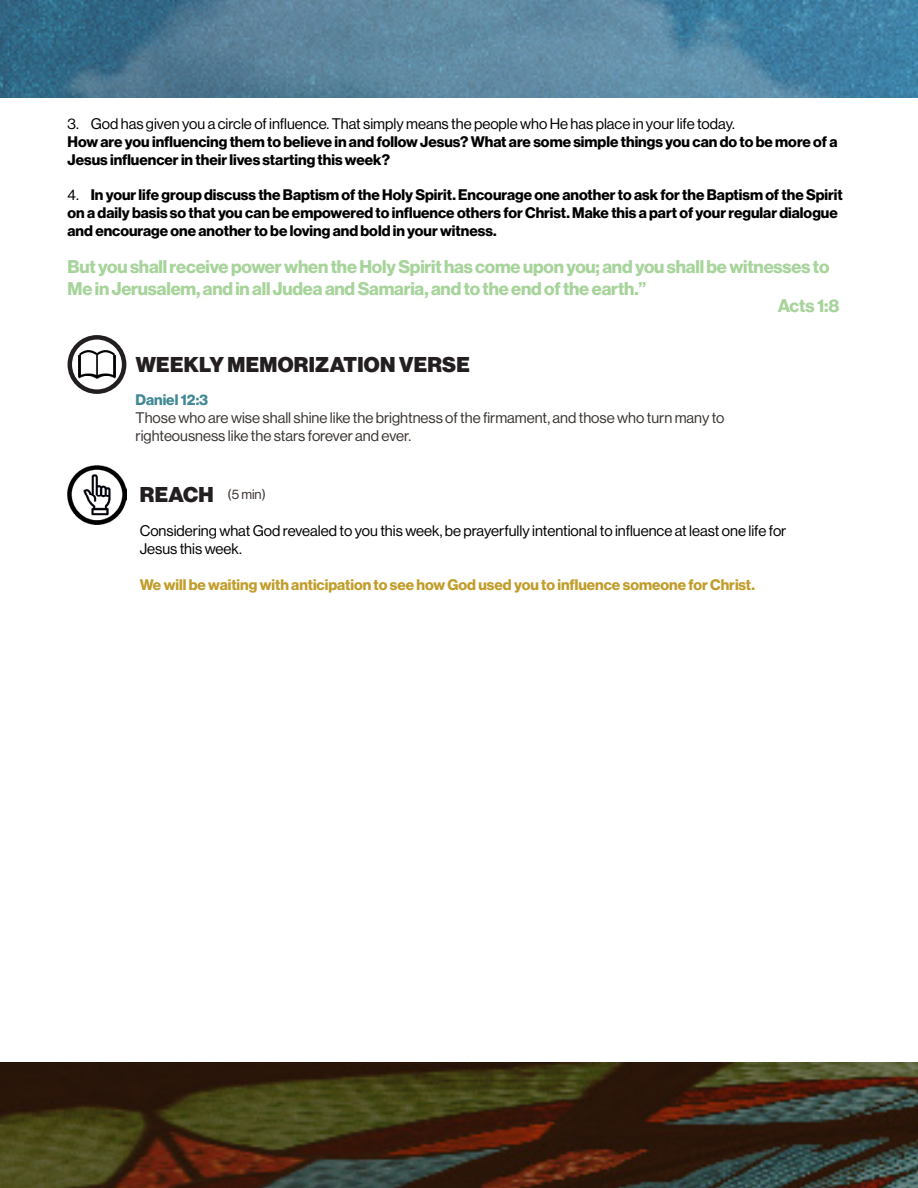
<style>
.page{position:relative;width:918px;height:1188px;background:#fff}
.page>*{position:absolute;margin:0;border:0;box-sizing:border-box;transform-origin:0 0}
.t1{font:21px "N Haas Grotesk DS Pro 95 Blk";letter-spacing:.015em;color:#231f20}
.t2{font:18px/21.6px "N Haas Grotesk DS Pro 75 Bd";letter-spacing:-.01em;color:#a7d49b}
.t3{font:15px/18px "N Haas Grotesk DS Pro 75 Bd";color:#000}
.t4{font:15px/18px "N Haas Grotesk DS Pro 55 Rg";color:#000}
.t5{font:15px/18px "N Haas Grotesk DS Pro 55 Rg";color:#3b3532}
.t6{font:15px "N Haas Grotesk DS Pro 75 Bd";color:#c19d2a}
.t7{font:15px "N Haas Grotesk DS Pro 75 Bd";color:#418995}
.t8{font:13.5px "N Haas Grotesk DS Pro 55 Rg";color:#3b3532}
.s1{font-family:"N Haas Grotesk DS Pro 55 Rg"}
</style>
<div class="page">
<img style="left:0;top:0;width:918px;height:97px">
<img style="left:0;top:1063px;width:918px;height:125px">
<img style="left:68px;top:465px;width:58px;height:59px">
<div style="left:68px;top:335px;width:58px;height:59px;border:4px solid #231f20;border-radius:50%"></div>
<img style="left:79px;top:351px;width:36px;height:27px">
<p class="t4" style="left:68px;top:114px;width:669px">3. God has given you a circle of influence. That simply means the people who He has place in your life today.</p>
<p class="t3" style="left:68px;top:133px;width:771px">How are you influencing them to believe in and follow Jesus? What are some simple things you can do to be more of a<br>Jesus influencer in their lives starting this week?</p>
<p class="t3" style="left:68px;top:186px;width:777px"><span class="s1">4.</span> In your life group discuss the Baptism of the Holy Spirit. Encourage one another to ask for the Baptism of the Spirit on a daily basis so that you can be empowered to influence others for Christ. Make this a part of your regular dialogue and encourage one another to be loving and bold in your witness.</p>
<p class="t2" style="left:68px;top:256px;width:763px">But you shall receive power when the Holy Spirit has come upon you; and you shall be witnesses to<br>Me in Jerusalem, and in all Judea and Samaria, and to the end of the earth.”</p>
<p class="t2" style="left:778px;top:295px;width:63px">Acts 1:8</p>
<p class="t1" style="left:136px;top:352px;width:336px">WEEKLY MEMORIZATION VERSE</p>
<p class="t7" style="left:136px;top:391px;width:74px">Daniel 12:3</p>
<p class="t5" style="left:136px;top:409px;width:591px">Those who are wise shall shine like the brightness of the firmament, and those who turn many to righteousness like the stars forever and ever.</p>
<p class="t1" style="left:140px;top:482px;width:75px">REACH</p>
<p class="t8" style="left:228px;top:486px;width:40px">(5 min)</p>
<p class="t4" style="left:140px;top:522px;width:648px">Considering what God revealed to you this week, be prayerfully intentional to influence at least one life for<br>Jesus this week.</p>
<p class="t6" style="left:140px;top:576px;width:617px">We will be waiting with anticipation to see how God used you to influence someone for Christ.</p>
</div>
